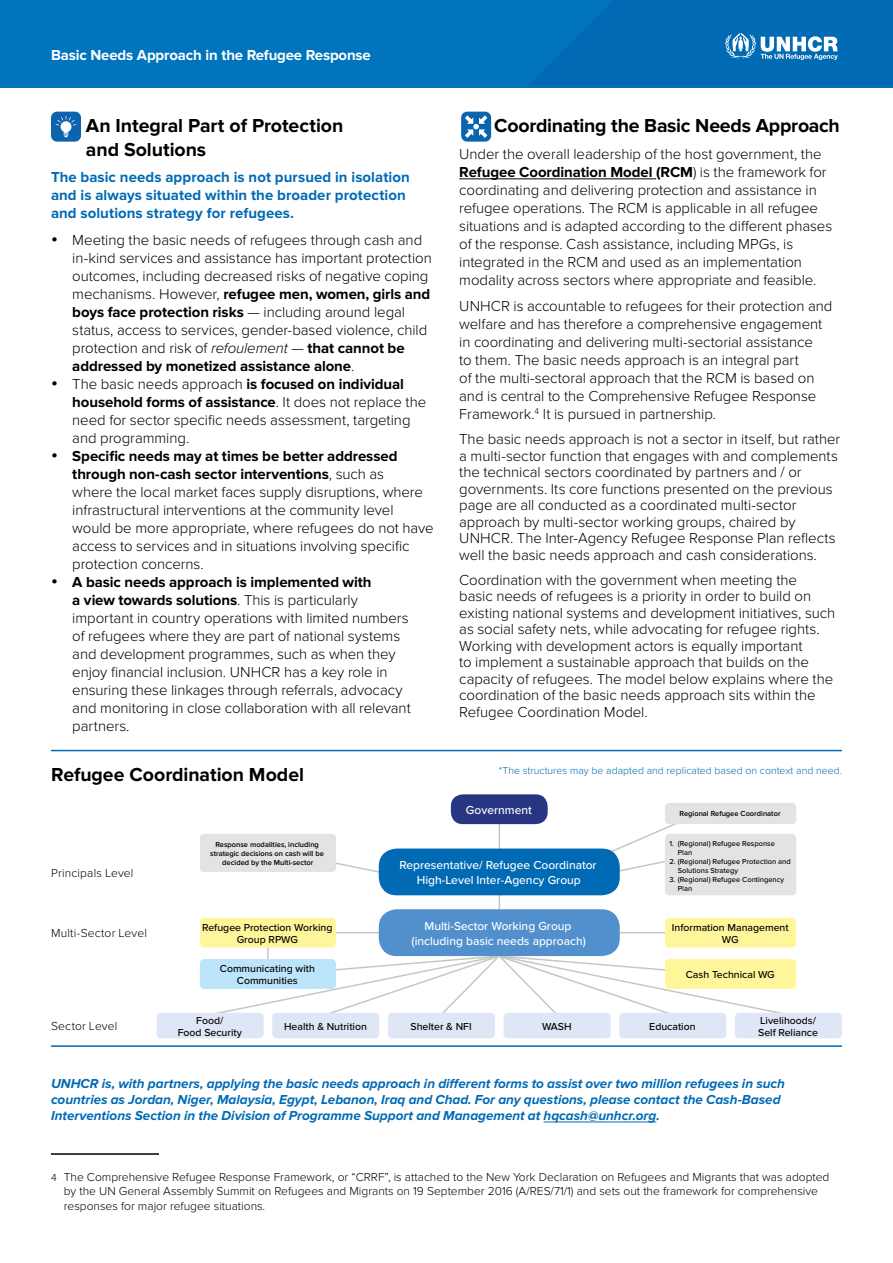
<style>
.page{position:relative;width:893px;height:1263px;background:#fff}
.page>*{position:absolute;margin:0;border:0;box-sizing:border-box;transform-origin:0 0}
.t1{font:700 19.5px/23.4px "Proxima Nova";letter-spacing:-.005em;color:#000}
.t2{font:300 15px/18px "Proxima Nova";letter-spacing:-.005em;color:#000}
.t3{font:700 15px/18px "Proxima Nova";letter-spacing:.005em;color:#006ab4}
.t4{font:700 15px "Proxima Nova";letter-spacing:-.005em;color:#000}
.t5{font:700 15px "Proxima Nova";letter-spacing:-.01em;color:#fff}
.t6{font:15px "Symbol";color:#000}
.t7{font:italic 700 13.5px/16.2px "Proxima Nova";color:#006ab4}
.t8{font:300 12px/14.4px "Proxima Nova";color:#000}
.t9{font:500 12px/14.4px "Proxima Nova";color:#fff;text-align:center}
.t10{font:500 10.5px/12.6px "Proxima Nova";color:#000;text-align:center}
.t11{font:300 10.5px "Proxima Nova";color:#006ab4}
.t12{font:300 10.5px "Proxima Nova";color:#000}
.t13{font:500 7.5px/9px "Proxima Nova";color:#000}
.t14{font:600 7.5px/9px "Proxima Nova";color:#000;text-align:center}
.s1{font-weight:700}
.s2{font-style:italic}
</style>
<div class="page">
<hr style="left:51px;top:1153px;width:108px;height:2px;background:#000">
<hr style="left:459px;top:179px;width:197px;height:1px;background:#000">
<div style="left:0;top:0;width:893px;height:87px;background:#0075bd"></div>
<svg style="left:527px;top:0;width:366px;height:87px"></svg>
<hr style="left:544px;top:1122px;width:112px;height:1px;background:#006ab4">
<div style="left:157px;top:1013px;width:107px;height:25px;background:#dfe6f6;border-radius:4px"></div>
<div style="left:272px;top:1013px;width:107px;height:25px;background:#dfe6f6;border-radius:4px"></div>
<div style="left:388px;top:1013px;width:107px;height:25px;background:#dfe6f6;border-radius:4px"></div>
<div style="left:504px;top:1013px;width:107px;height:25px;background:#dfe6f6;border-radius:4px"></div>
<div style="left:619px;top:1013px;width:107px;height:25px;background:#dfe6f6;border-radius:4px"></div>
<div style="left:735px;top:1013px;width:107px;height:25px;background:#dfe6f6;border-radius:4px"></div>
<svg style="left:208px;top:806px;width:582px;height:211px"></svg>
<div style="left:451px;top:794px;width:97px;height:30px;background:#283583;border-radius:12px"></div>
<div style="left:379px;top:848px;width:241px;height:47px;background:#006ab4;border-radius:18px"></div>
<div style="left:379px;top:909px;width:241px;height:47px;background:#5290cd;border-radius:18px"></div>
<div style="left:200px;top:918px;width:136px;height:29px;background:#fff69b;border-radius:4px"></div>
<div style="left:665px;top:918px;width:131px;height:29px;background:#fff69b;border-radius:4px"></div>
<div style="left:200px;top:959px;width:136px;height:30px;background:#bce4fa;border-radius:4px"></div>
<div style="left:665px;top:959px;width:131px;height:30px;background:#fff69b;border-radius:4px"></div>
<div style="left:200px;top:834px;width:136px;height:38px;background:#e3e3e3;border-radius:4px"></div>
<div style="left:665px;top:834px;width:131px;height:61px;background:#e3e3e3;border-radius:4px"></div>
<div style="left:665px;top:803px;width:131px;height:21px;background:#e3e3e3;border-radius:4px"></div>
<hr style="left:51px;top:750px;width:791px;height:1px;background:#006ab4">
<hr style="left:51px;top:1045px;width:791px;height:2px;background:#006ab4">
<svg style="left:51px;top:112px;width:30px;height:30px"></svg>
<svg style="left:461px;top:112px;width:30px;height:30px"></svg>
<p class="t5" style="left:51px;top:47px;width:321px">Basic Needs Approach in the Refugee Response</p>
<h1 class="t1" style="left:86px;top:115px;width:259px">An Integral Part of Protection and Solutions</h1>
<p class="t3" style="left:51px;top:169px;width:360px">The basic needs approach is not pursued in isolation and is always situated within the broader protection and solutions strategy for refugees.</p>
<p class="t2" style="left:72px;top:231px;width:351px">Meeting the basic needs of refugees through cash and</p>
<p class="t6" style="left:51px;top:232px;width:8px">•</p>
<p class="t6" style="left:51px;top:376px;width:8px">•</p>
<p class="t6" style="left:51px;top:448px;width:8px">•</p>
<p class="t6" style="left:51px;top:574px;width:8px">•</p>
<p class="t2" style="left:72px;top:249px;width:361px">in-kind services and assistance has important protection outcomes, including decreased risks of negative coping mechanisms. However, <span class="s1">refugee men, women, girls and boys face protection risks</span> — including around legal status, access to services, gender-based violence, child protection and risk of <span class="s2">refoulement</span> — <span class="s1">that cannot be addressed by monetized assistance alone</span>.<br>The basic needs approach <span class="s1">is focused on individual</span></p>
<p class="t2" style="left:72px;top:393px;width:355px"><span class="s1">household forms of assistance</span> It. does not replace the need for sector specific needs assessment, targeting and programming.</p>
<p class="t4" style="left:72px;top:447px;width:327px">Specific needs may at times be better addressed</p>
<p class="t2" style="left:72px;top:465px;width:363px"><span class="s1">through non-cash sector interventions</span>, such as<br>where the local market faces supply disruptions, where infrastructural interventions at the community level would be more appropriate, where refugees do not have access to services and in situations involving specific protection concerns.</p>
<p class="t4" style="left:72px;top:573px;width:301px">A basic needs approach is implemented with</p>
<p class="t2" style="left:72px;top:591px;width:340px"><span class="s1">a view towards solutions</span>. This is particularly important in country operations with limited numbers of refugees where they are part of national systems and development programmes, such as when they enjoy financial inclusion. UNHCR has a key role in ensuring these linkages through referrals, advocacy and monitoring in close collaboration with all relevant partners.</p>
<h1 class="t1" style="left:51px;top:764px;width:254px">Refugee Coordination Model</h1>
<h1 class="t1" style="left:494px;top:115px;width:347px">Coordinating the Basic Needs Approach</h1>
<p class="t2" style="left:459px;top:145px;width:375px">Under the overall leadership of the host government, the <span class="s1">Refugee Coordination Model (RCM</span>) is the framework for coordinating and delivering protection and assistance in refugee operations. The RCM is applicable in all refugee situations and is adapted according to the different phases of the response. Cash assistance, including MPGs is, integrated in the RCM and used as an implementation modality across sectors where appropriate and feasible.</p>
<p class="t2" style="left:459px;top:298px;width:375px">UNHCR is accountable to refugees for their protection and welfare and has therefore a comprehensive engagement in coordinating and delivering multi-sectorial assistance<br>to them. The basic needs approach is an integral part<br>of the multi-sectoral approach that the RCM is based on and is central to the Comprehensive Refugee Response Framework.<sup>4</sup> isIt pursued in partnership.</p>
<p class="t2" style="left:459px;top:432px;width:382px;line-height:16.5px">The basic needs approach is not a sector in itself, but rather a multi-sector function that engages with and complements the technical sectors coordinated by partners and / or governments. Its core functions presented on the previous page are all conducted as a coordinated multi-sector approach by multi-sector working groups, chaired by UNHCR. The Inter-Agency Refugee Response Plan reflects well the basic needs approach and cash considerations.</p>
<p class="t2" style="left:459px;top:572px;width:377px;line-height:16.5px">Coordination with the government when meeting the<br>basic needs of refugees is a priority in order to build on existing national systems and development initiatives, such as social safety nets, while advocating for refugee rights.<br>Working with development actors is equally important<br>to implement a sustainable approach that builds on the capacity of refugees. The model below explains where the coordination of the basic needs approach sits within the Refugee Coordination Model.</p>
<p class="t11" style="left:499px;top:764px;width:344px">*The structures may be adapted and replicated based on context and need.</p>
<p class="t9" style="left:466px;top:803px;width:67px">Government</p>
<p class="t14" style="left:680px;top:810px;width:103px">Regional Refugee Coordinator</p>
<p class="t8" style="left:51px;top:866px;width:84px">Principals Level</p>
<p class="t8" style="left:51px;top:926px;width:97px">Multi-Sector Level</p>
<p class="t8" style="left:51px;top:1019px;width:68px">Sector Level</p>
<p class="t14" style="left:210px;top:840px;width:115px">Response modalities, including strategic decisions on cash will be decided by the Multi-sector</p>
<p class="t13" style="left:678px;top:839px;width:99px">(Regional) Refugee Response</p>
<p class="t13" style="left:669px;top:839px;width:6px">1.</p>
<p class="t13" style="left:678px;top:848px;width:16px">Plan</p>
<p class="t13" style="left:678px;top:857px;width:114px;text-indent:-9px">2. (Regional) Refugee Protection and<br>Solutions Strategy</p>
<p class="t13" style="left:678px;top:875px;width:108px;text-indent:-9px">3. (Regional) Refugee Contingency<br>Plan</p>
<p class="t9" style="left:399px;top:859px;width:199px">Representative/ Refugee Coordinator<br>High-Level Inter-Agency Group</p>
<p class="t9" style="left:411px;top:919px;width:176px">Multi-Sector Working Group (including basic needs approach(</p>
<p class="t10" style="left:202px;top:921px;width:132px">Refugee Protection Working<br>Group RPWG</p>
<p class="t10" style="left:672px;top:921px;width:118px">Information Management<br>WG</p>
<p class="t10" style="left:220px;top:962px;width:96px">Communicating with</p>
<p class="t10" style="left:686px;top:969px;width:90px">Cash Technical WG</p>
<p class="t10" style="left:237px;top:975px;width:62px">Communities</p>
<p class="t10" style="left:196px;top:1014px;width:29px">Food/</p>
<p class="t10" style="left:760px;top:1014px;width:57px">Livelihoods/</p>
<p class="t10" style="left:284px;top:1020px;width:84px">Health &amp; Nutrition</p>
<p class="t10" style="left:411px;top:1020px;width:63px">Shelter &amp; NFI</p>
<p class="t10" style="left:542px;top:1020px;width:31px">WASH</p>
<p class="t10" style="left:649px;top:1020px;width:48px">Education</p>
<p class="t10" style="left:178px;top:1026px;width:66px">Food Security</p>
<p class="t10" style="left:758px;top:1026px;width:61px">Self Reliance</p>
<p class="t7" style="left:51px;top:1076px;width:735px">UNHCR is, with partners, applying the basic needs approach in different forms to assist over two million refugees in such countries as Jordan, Niger, Malaysia, Egypt, Lebanon, Iraq and Chad. For any questions, please contact the Cash-Based<br>Interventions Section in the Division of Programme Support and Management at hqcash@unhcr.org.</p>
<p class="t8" style="left:64px;top:1170px;width:767px">The Comprehensive Refugee Response Framework, or “CRRF i s,” attached to the New York Declaration on Refugees and Migrants that was adopted</p>
<p class="t12" style="left:51px;top:1171px;width:7px">4</p>
<p class="t8" style="left:64px;top:1184px;width:756px">by the UN General Assembly Summit on Refugees and Migrants on 19 September 2016 A( /RES/71/1) and sets out the framework for comprehensive responses for major refugee situations.</p>
</div>
